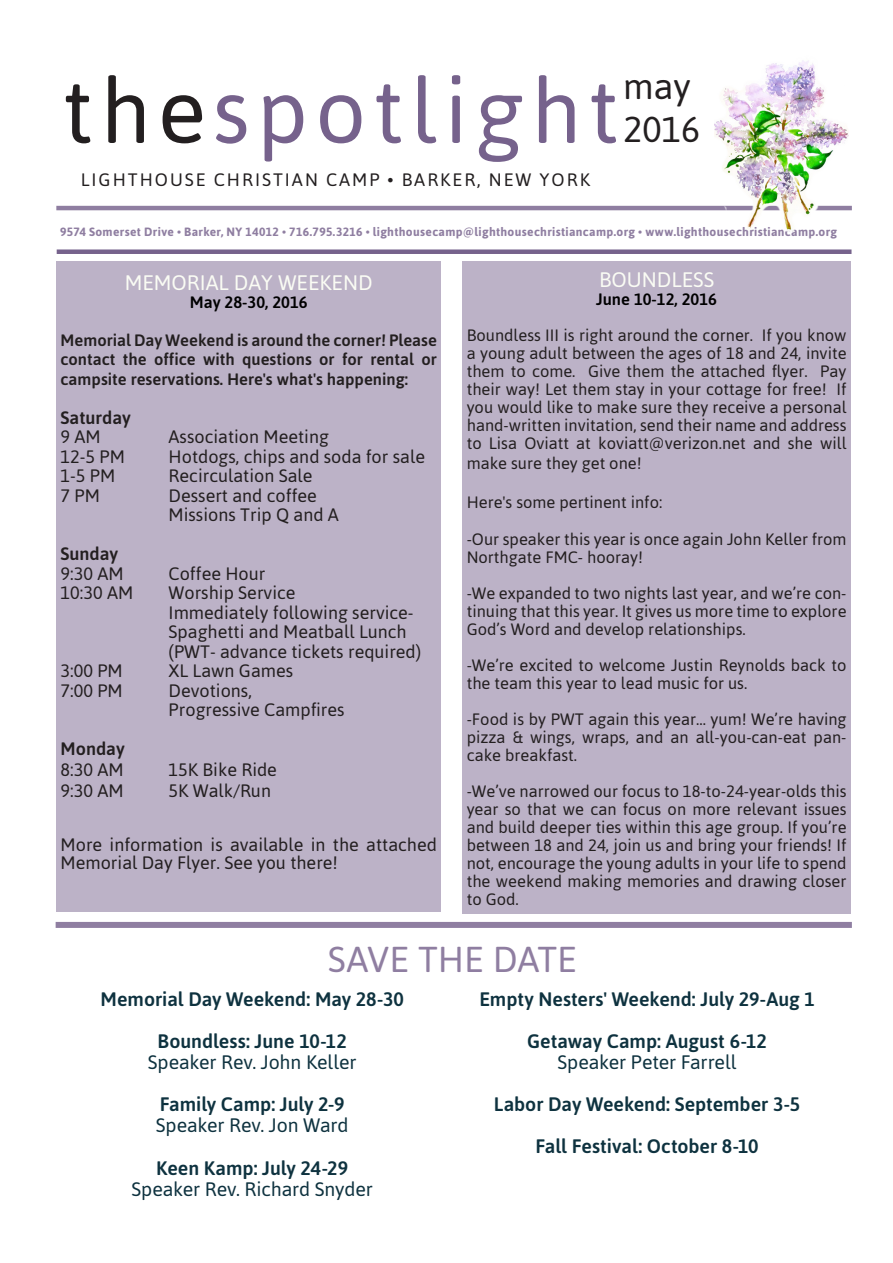
<style>
.page{position:relative;width:893px;height:1263px;background:#fff}
.page>*{position:absolute;margin:0;border:0;box-sizing:border-box;transform-origin:0 0}
.t1{font:90px "Asap";letter-spacing:.075em;color:#76628c}
.Text_1{font:36px "Asap";color:#8f7ea1}
.t2{font:36px "Asap";color:#231f20}
.t3{font:21px "Asap";color:#fafcf4}
.t4{font:500 19.5px "Asap";letter-spacing:-.005em;color:#0e323f}
.t5{font:19.5px/21px "Asap";letter-spacing:-.005em;color:#0e323f;text-align:center}
.t6{font:18px/18px "Asap";color:#231f20}
.t7{font:18px "Asap";letter-spacing:.11em;color:#231f20}
.t8{font:500 18px "Asap";color:#231f20}
.t9{font:16.5px/18px "Asap";color:#231f20;text-align:justify}
.t10{font:500 16.5px/19.5px "Asap";color:#231f20;text-align:justify}
.t11{font:500 16.5px "Asap";color:#000}
.t12{font:700 12px "Asap";letter-spacing:.03em;color:#8f7ea1}
.s1{color:#231f20}
.s2{font-weight:500}
</style>
<div class="page">
<div style="left:56px;top:922px;width:796px;height:6px;background:#8f7ea1"></div>
<hr style="left:56px;top:206px;width:796px;height:4px;background:#8f7ea1">
<div style="left:57px;top:249px;width:794px;height:5px;background:#76628c"></div>
<img style="left:714px;top:60px;width:134px;height:170px">
<div style="left:56px;top:261px;width:385px;height:651px;background:#bcb2c7"></div>
<div style="left:462px;top:261px;width:389px;height:653px;background:#bcb2c7"></div>
<p class="t1" style="left:62px;top:52px;width:558px"><span class="s1">the</span>spotlight</p>
<p class="t7" style="left:81px;top:168px;width:511px">LIGHTHOUSE CHRISTIAN CAMP • BARKER, NEW YORK</p>
<p class="t2" style="left:623px;top:62px;width:69px">may</p>
<p class="t2" style="left:623px;top:106px;width:79px">2016</p>
<p class="t12" style="left:60px;top:224px;width:778px">9574 Somerset Drive • Barker, NY 14012 • 716.795.3216 • lighthousecamp@lighthousechristiancamp.org • www.lighthousechristiancamp.org</p>
<p class="t3" style="left:125px;top:269px;width:249px">MEMORIAL DAY WEEKEND</p>
<p class="t11" style="left:190px;top:291px;width:119px">May 28-30, 2016</p>
<p class="t10" style="left:61px;top:330px;width:378px">Memorial Day Weekend is around the corner! Please contact the office with questions or for rental or campsite reservations. Here's what's happening:</p>
<p class="t8" style="left:61px;top:405px;width:72px">Saturday</p>
<p class="t6" style="left:61px;top:427px;width:42px">9 AM</p>
<p class="t6" style="left:169px;top:427px;width:162px">Association Meeting</p>
<p class="t6" style="left:61px;top:447px;width:66px">12-5 PM</p>
<p class="t6" style="left:169px;top:447px;width:258px">Hotdogs, chips and soda for sale</p>
<p class="t6" style="left:61px;top:466px;width:56px">1-5 PM</p>
<p class="t6" style="left:169px;top:466px;width:146px">Recirculation Sale</p>
<p class="t6" style="left:61px;top:486px;width:41px">7 PM</p>
<p class="t6" style="left:169px;top:486px;width:150px">Dessert and coffee</p>
<p class="t6" style="left:169px;top:505px;width:172px">Missions Trip Q and A</p>
<p class="t8" style="left:61px;top:542px;width:59px">Sunday</p>
<p class="t6" style="left:61px;top:564px;width:64px">9:30 AM</p>
<p class="t6" style="left:169px;top:564px;width:98px">Coffee Hour</p>
<p class="t6" style="left:61px;top:583px;width:74px">10:30 AM</p>
<p class="t6" style="left:169px;top:583px;width:128px">Worship Service</p>
<p class="t6" style="left:169px;top:603px;width:247px">Immediately following service-</p>
<p class="t6" style="left:169px;top:622px;width:240px">Spaghetti and Meatball Lunch</p>
<p class="t6" style="left:169px;top:642px;width:254px">(PWT- advance tickets required)</p>
<p class="t6" style="left:61px;top:661px;width:64px">3:00 PM</p>
<p class="t6" style="left:169px;top:661px;width:126px">XL Lawn Games</p>
<p class="t6" style="left:61px;top:681px;width:64px">7:00 PM</p>
<p class="t6" style="left:169px;top:681px;width:85px">Devotions,</p>
<p class="t6" style="left:169px;top:700px;width:177px">Progressive Campfires</p>
<p class="t8" style="left:61px;top:737px;width:66px">Monday</p>
<p class="t6" style="left:61px;top:760px;width:64px">8:30 AM</p>
<p class="t6" style="left:169px;top:760px;width:110px">15K Bike Ride</p>
<p class="t6" style="left:61px;top:781px;width:64px">9:30 AM</p>
<p class="t6" style="left:169px;top:781px;width:104px">5K Walk/Run</p>
<p class="t6" style="left:61px;top:835px;width:378px">More information is available in the attached<br>Memorial Day Flyer. See you there!</p>
<p class="t3" style="left:599px;top:266px;width:117px">BOUNDLESS</p>
<p class="t11" style="left:596px;top:288px;width:122px">June 10-12, 2016</p>
<p class="t9" style="left:467px;top:326px;width:381px">Boundless III is right around the corner. If you know a young adult between the ages of 18 and 24, invite them to come. Give them the attached flyer. Pay their way! Let them stay in your cottage for free! If you would like to make sure they receive a personal hand-written invitation, send their name and address to Lisa Oviatt at koviatt@verizon.net and she will</p>
<p class="t9" style="left:467px;top:453px;width:176px">make sure they get one!</p>
<p class="t9" style="left:467px;top:492px;width:197px">Here's some pertinent info:</p>
<p class="t9" style="left:467px;top:530px;width:381px">-Our speaker this year is once again John Keller from<br>Northgate FMC- hooray!</p>
<p class="t9" style="left:467px;top:584px;width:381px">-We expanded to two nights last year, and we’re con&shy;tinuing that this year. It gives us more time to explore God’s Word and develop relationships.</p>
<p class="t9" style="left:467px;top:656px;width:381px">-We’re excited to welcome Justin Reynolds back to the team this year to lead music for us.</p>
<p class="t9" style="left:467px;top:710px;width:381px">-Food is by PWT again this year... yum! We’re having pizza &amp; wings, wraps, and an all-you-can-eat pan&shy;cake breakfast.</p>
<p class="t9" style="left:467px;top:782px;width:381px">-We’ve narrowed our focus to 18-to-24-year-olds this year so that we can focus on more relevant issues and build deeper ties within this age group. If you’re between 18 and 24, join us and bring your friends! If not, encourage the young adults in your life to spend the weekend making memories and drawing closer to God.</p>
<p class="Text_1" style="left:328px;top:936px;width:251px">SAVE THE DATE</p>
<p class="t4" style="left:101px;top:987px;width:305px">Memorial Day Weekend: May 28-30</p>
<p class="t5" style="left:148px;top:1030px;width:210px"><span class="s2">Boundless: June 10-12<br></span>Speaker Rev. John Keller</p>
<p class="t4" style="left:160px;top:1092px;width:186px">Family Camp: July 2-9</p>
<p class="t5" style="left:156px;top:1114px;width:194px">Speaker Rev. Jon Ward</p>
<p class="t4" style="left:156px;top:1155px;width:193px">Keen Kamp: July 24-29</p>
<p class="t5" style="left:132px;top:1177px;width:243px">Speaker Rev. Richard Snyder</p>
<p class="t4" style="left:479px;top:987px;width:337px">Empty Nesters' Weekend: July 29-Aug 1</p>
<p class="t4" style="left:527px;top:1029px;width:241px">Getaway Camp: August 6-12</p>
<p class="t5" style="left:558px;top:1051px;width:181px">Speaker Peter Farrell</p>
<p class="t4" style="left:494px;top:1092px;width:308px">Labor Day Weekend: September 3-5</p>
<p class="t4" style="left:536px;top:1134px;width:225px">Fall Festival: October 8-10</p>
</div>
